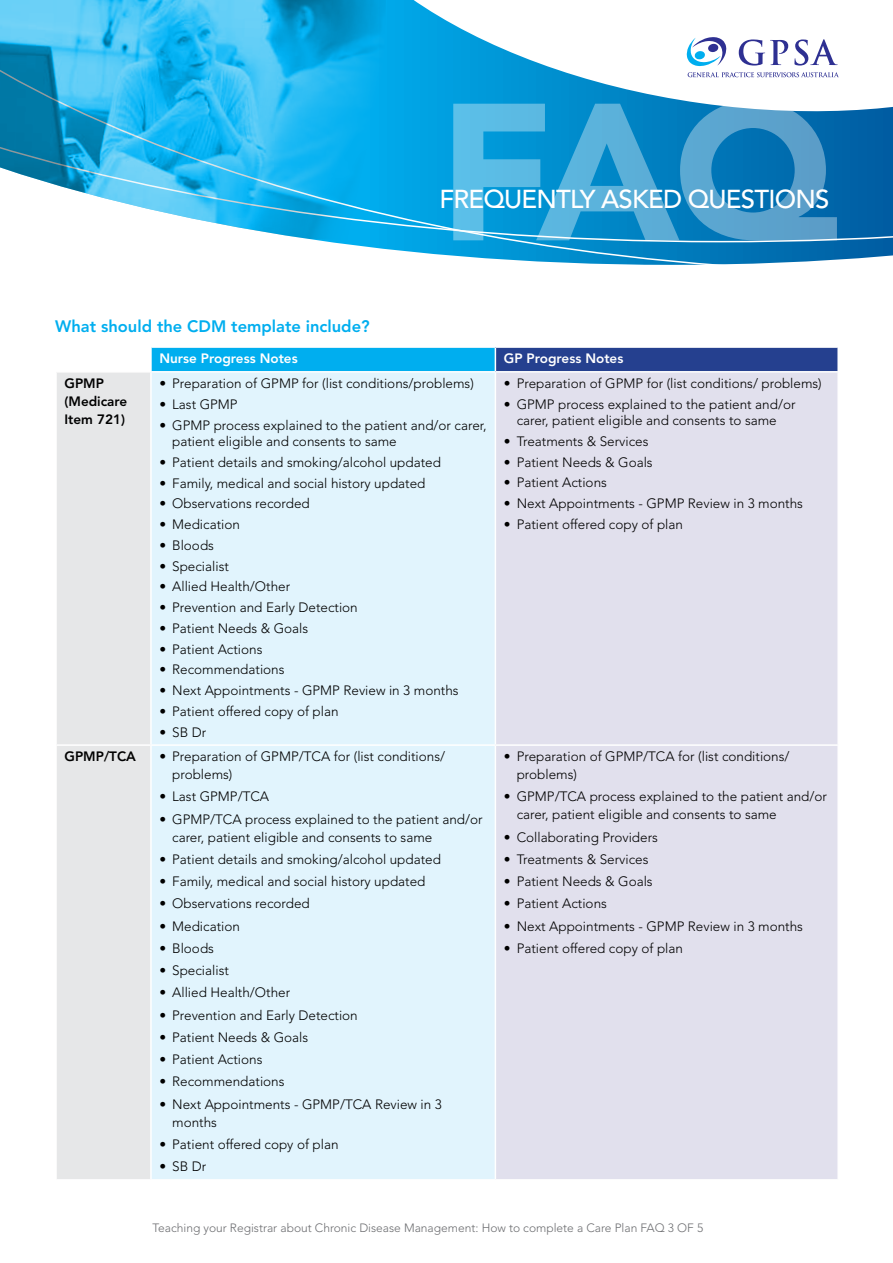
<style>
.page{position:relative;width:893px;height:1263px;background:#fff}
.page>*{position:absolute;margin:0;border:0;box-sizing:border-box;transform-origin:0 0}
.t1{font:900 192.9px "Avenir LT Std";color:#fff}
.t2{font:500 25.8px "Avenir LT Std";letter-spacing:-.03em;color:#fff}
.t3{font:800 16.5px "Avenir LT Std";color:#00aeef}
.t4{font:300 13.5px/18px "Avenir LT Std";color:#000}
.t5{font:800 13.5px "Avenir LT Std";color:#fff}
.t6{font:800 13.5px/18px "Avenir LT Std";color:#000}
.t7{font:300 12px "Avenir LT Std";color:#6d6e71}
</style>
<div class="page">
<svg style="left:323px;top:136px;width:570px;height:129px;background:#128ac7"></svg>
<svg style="left:387px;top:0;width:506px;height:136px"></svg>
<svg style="left:687px;top:37px;width:39px;height:29px"></svg>
<svg style="left:688px;top:72px;width:151px;height:5px"></svg>
<svg style="left:739px;top:39px;width:49px;height:27px"></svg>
<svg style="left:794px;top:39px;width:44px;height:27px"></svg>
<img style="left:0;top:0;width:387px;height:241px">
<div style="left:151px;top:347px;width:344px;height:25px;background:#00aeef"></div>
<div style="left:495px;top:347px;width:343px;height:25px;background:#25408f"></div>
<div style="left:57px;top:373px;width:93px;height:806px;background:#e6e7e8"></div>
<div style="left:152px;top:373px;width:343px;height:806px;background:#e1f4fd"></div>
<div style="left:496px;top:373px;width:341px;height:806px;background:#e1e0ed"></div>
<hr style="left:151px;top:346px;width:344px;height:2px;background:#fff">
<hr style="left:150px;top:348px;width:2px;height:23px;background:#fff">
<hr style="left:495px;top:346px;width:344px;height:2px;background:#fff">
<svg style="left:495px;top:348px;width:1px;height:23px"></svg>
<hr style="left:837px;top:348px;width:2px;height:23px;background:#fff">
<hr style="left:151px;top:371px;width:344px;height:2px;background:#fff">
<hr style="left:495px;top:371px;width:344px;height:2px;background:#fff">
<hr style="left:55px;top:744px;width:96px;height:2px;background:#fff">
<hr style="left:151px;top:744px;width:344px;height:2px;background:#fff">
<hr style="left:495px;top:744px;width:344px;height:2px;background:#fff">
<h1 class="t1" style="left:438px;top:56px;width:401px">FAQ</h1>
<h2 class="t2" style="left:439px;top:184px;width:391px">FREQUENTLY ASKED QUESTIONS</h2>
<p class="t3" style="left:55px;top:316px;width:316px">What should the CDM template include?</p>
<p class="t5" style="left:159px;top:351px;width:140px">Nurse Progress Notes</p>
<p class="t5" style="left:504px;top:351px;width:121px">GP Progress Notes</p>
<p class="t6" style="left:65px;top:374px;width:64px">GPMP (Medicare<br>Item 721)</p>
<p class="t4" style="left:159px;top:374px;width:316px">• Preparation of GPMP for (list conditions/problems)</p>
<p class="t4" style="left:504px;top:374px;width:319px">• Preparation of GPMP for (list conditions/ problems)</p>
<p class="t4" style="left:504px;top:396px;width:293px;line-height:16.5px;text-align:center">• GPMP process explained to the patient and/or carer, patient eligible and consents to same</p>
<p class="t4" style="left:504px;top:432px;width:146px">• Treatments &amp; Services</p>
<p class="t4" style="left:504px;top:453px;width:150px">• Patient Needs &amp; Goals</p>
<p class="t4" style="left:504px;top:474px;width:105px">• Patient Actions</p>
<p class="t4" style="left:504px;top:495px;width:301px">• Next Appointments - GPMP Review in 3 months</p>
<p class="t4" style="left:504px;top:515px;width:181px">• Patient offered copy of plan</p>
<p class="t4" style="left:159px;top:395px;width:80px">• Last GPMP</p>
<p class="t4" style="left:172px;top:417px;width:316px;line-height:16.5px;text-indent:-13px">• GPMP process explained to the patient and/or carer, patient eligible and consents to same</p>
<p class="t4" style="left:159px;top:453px;width:283px">• Patient details and smoking/alcohol updated</p>
<p class="t4" style="left:159px;top:474px;width:268px">• Family, medical and social history updated</p>
<p class="t4" style="left:159px;top:495px;width:152px">• Observations recorded</p>
<p class="t4" style="left:159px;top:515px;width:82px">• Medication</p>
<p class="t4" style="left:159px;top:536px;width:56px">• Bloods</p>
<p class="t4" style="left:159px;top:557px;width:71px">• Specialist</p>
<p class="t4" style="left:159px;top:578px;width:132px">• Allied Health/Other</p>
<p class="t4" style="left:159px;top:598px;width:200px">• Prevention and Early Detection</p>
<p class="t4" style="left:159px;top:619px;width:150px">• Patient Needs &amp; Goals</p>
<p class="t4" style="left:159px;top:640px;width:105px">• Patient Actions</p>
<p class="t4" style="left:159px;top:661px;width:127px">• Recommendations</p>
<p class="t4" style="left:159px;top:681px;width:301px">• Next Appointments - GPMP Review in 3 months</p>
<p class="t4" style="left:159px;top:702px;width:181px">• Patient offered copy of plan</p>
<p class="t4" style="left:159px;top:723px;width:48px">• SB Dr</p>
<p class="t6" style="left:65px;top:747px;width:73px">GPMP/TCA</p>
<p class="t4" style="left:172px;top:748px;width:274px;text-indent:-13px">• Preparation of GPMP/TCA for (list conditions/ problems)</p>
<p class="t4" style="left:159px;top:788px;width:111px">• Last GPMP/TCA</p>
<p class="t4" style="left:172px;top:810px;width:312px;text-indent:-13px">• GPMP/TCA process explained to the patient and/or carer, patient eligible and consents to same</p>
<p class="t4" style="left:159px;top:850px;width:283px">• Patient details and smoking/alcohol updated</p>
<p class="t4" style="left:159px;top:873px;width:268px">• Family, medical and social history updated</p>
<p class="t4" style="left:159px;top:895px;width:152px">• Observations recorded</p>
<p class="t4" style="left:159px;top:917px;width:82px">• Medication</p>
<p class="t4" style="left:159px;top:939px;width:56px">• Bloods</p>
<p class="t4" style="left:159px;top:962px;width:71px">• Specialist</p>
<p class="t4" style="left:159px;top:984px;width:132px">• Allied Health/Other</p>
<p class="t4" style="left:159px;top:1006px;width:200px">• Prevention and Early Detection</p>
<p class="t4" style="left:159px;top:1028px;width:150px">• Patient Needs &amp; Goals</p>
<p class="t4" style="left:159px;top:1050px;width:105px">• Patient Actions</p>
<p class="t4" style="left:159px;top:1073px;width:127px">• Recommendations</p>
<p class="t4" style="left:172px;top:1095px;width:271px;text-indent:-13px">• Next Appointments - GPMP/TCA Review in 3 months</p>
<p class="t4" style="left:159px;top:1135px;width:181px">• Patient offered copy of plan</p>
<p class="t4" style="left:159px;top:1157px;width:48px">• SB Dr</p>
<p class="t4" style="left:517px;top:747px;width:274px;text-indent:-13px">• Preparation of GPMP/TCA for (list conditions/ problems)</p>
<p class="t4" style="left:517px;top:788px;width:312px;text-indent:-13px">• GPMP/TCA process explained to the patient and/or carer, patient eligible and consents to same</p>
<p class="t4" style="left:504px;top:828px;width:156px">• Collaborating Providers</p>
<p class="t4" style="left:504px;top:850px;width:146px">• Treatments &amp; Services</p>
<p class="t4" style="left:504px;top:872px;width:150px">• Patient Needs &amp; Goals</p>
<p class="t4" style="left:504px;top:895px;width:105px">• Patient Actions</p>
<p class="t4" style="left:504px;top:917px;width:301px">• Next Appointments - GPMP Review in 3 months</p>
<p class="t4" style="left:504px;top:939px;width:181px">• Patient offered copy of plan</p>
<p class="t7" style="left:153px;top:1220px;width:552px">Teaching your Registrar about Chronic Disease Management: How to complete a Care Plan FAQ 3 OF 5</p>
</div>
